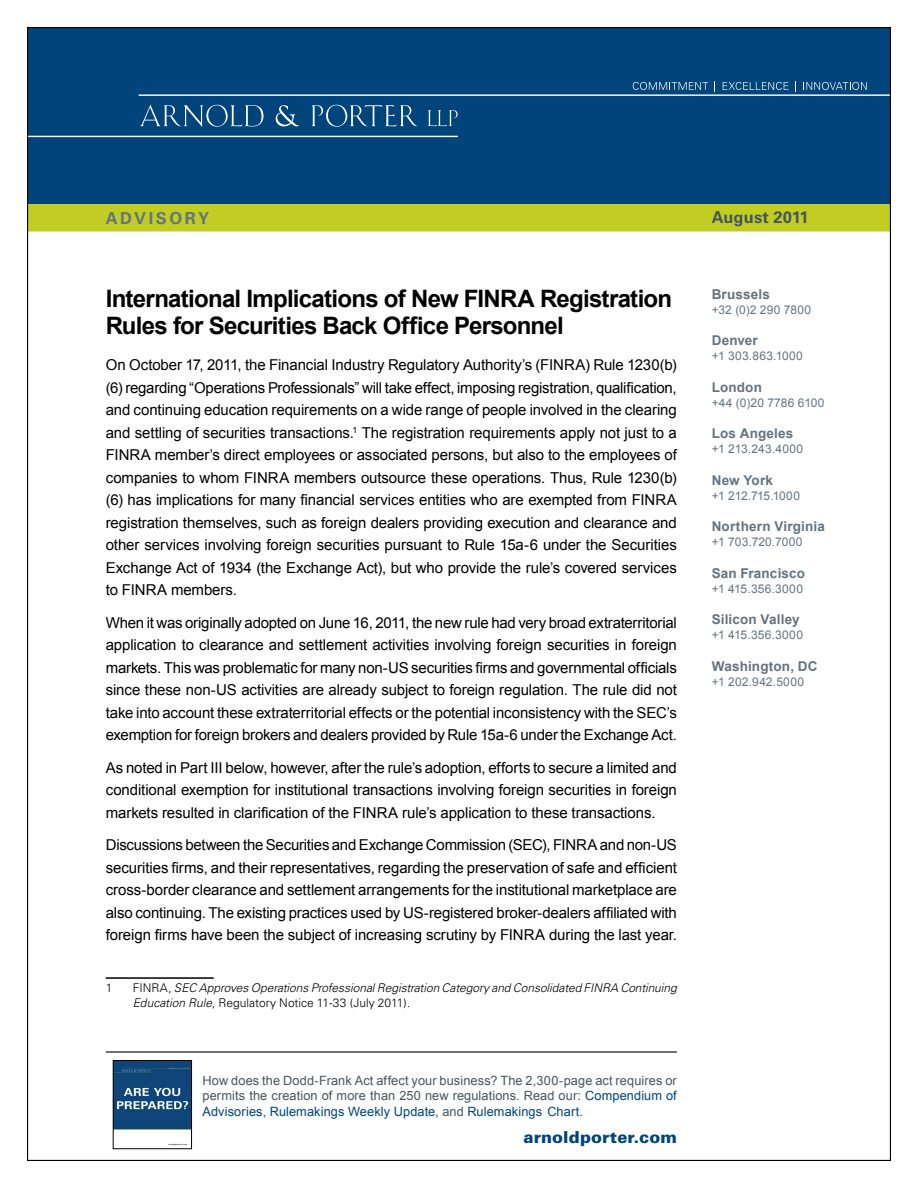
<style>
.page{position:relative;width:918px;height:1188px;background:#fff}
.page>*{position:absolute;margin:0;border:0;box-sizing:border-box;transform-origin:0 0}
.t1{font:700 24px/27px "Arial";letter-spacing:-.03em;color:#000}
.t2{font:900 16.5px "Univers";letter-spacing:.005em;color:#00447c}
.t3{font:700 16.5px "Univers";color:#455560}
.t4{font:700 16.5px "Univers";letter-spacing:.155em;color:#64747f}
.t5{font:15px/22.5px "Arial";letter-spacing:-.01em;color:#000;text-align:justify}
.t6{font:700 13.5px "Arial";letter-spacing:.01em;color:#64747f}
.t7{font:12.75px/15.3px "Arial";letter-spacing:.01em;color:#455560;text-align:justify}
.t8{font:italic 300 12px/14.2px "Univers";letter-spacing:-.005em;color:#000}
.t9{font:12px "Arial";letter-spacing:.02em;color:#64747f}
.t10{font:12px "Arial";letter-spacing:-.02em;color:#64747f}
.t11{font:300 12px "Univers";color:#000}
.s1{font-style:normal}
.s2{color:#00447c}
.s3{color:#fff}
</style>
<div class="page">
<div style="left:27px;top:200px;width:864px;height:31px;background:#c2cd23"></div>
<div style="left:27px;top:27px;width:864px;height:177px;background:#00447c"></div>
<hr style="left:139px;top:94px;width:752px;height:2px;background:#fff">
<hr style="left:27px;top:136px;width:431px;height:1px;background:#fff">
<svg style="left:140px;top:105px;width:123px;height:22px"></svg>
<svg style="left:276px;top:105px;width:23px;height:21px"></svg>
<svg style="left:428px;top:110px;width:30px;height:16px"></svg>
<svg style="left:312px;top:105px;width:106px;height:22px"></svg>
<svg style="left:633px;top:82px;width:75px;height:8px"></svg>
<svg style="left:723px;top:82px;width:65px;height:8px"></svg>
<svg style="left:806px;top:82px;width:61px;height:8px"></svg>
<hr style="left:106px;top:1051px;width:571px;height:2px;background:#000">
<img style="left:115px;top:1062px;width:75px;height:84px">
<div style="left:113px;top:1060px;width:79px;height:89px;border:1px solid #000"></div>
<hr style="left:106px;top:977px;width:108px;height:2px;background:#000">
<p class="t4" style="left:106px;top:209px;width:105px">ADVISORY</p>
<p class="t3" style="left:712px;top:208px;width:99px">August 2011</p>
<h1 class="t1" style="left:106px;top:286px;width:568px">International Implications of New FINRA Registration<br>Rules for Securities Back Office Personnel</h1>
<p class="t5" style="left:106px;top:354px;width:573px">On October 17, 2011, the Financial Industry Regulatory Authority’s (FINRA) Rule 1230(b) (6) regarding “Operations Professionals” will take effect, imposing registration, qualification, and continuing education requirements on a wide range of people involved in the clearing and settling of securities transactions.<sup>1</sup> The registration requirements apply not just to a FINRA member’s direct employees or associated persons, but also to the employees of companies to whom FINRA members outsource these operations. Thus, Rule 1230(b) (6) has implications for many financial services entities who are exempted from FINRA registration themselves, such as foreign dealers providing execution and clearance and other services involving foreign securities pursuant to Rule 15a-6 under the Securities Exchange Act of 1934 (the Exchange Act), but who provide the rule’s covered services to FINRA members.</p>
<p class="t5" style="left:106px;top:611px;width:573px">When it was originally adopted on June 16, 2011, the new rule had very broad extraterritorial application to clearance and settlement activities involving foreign securities in foreign markets. This was problematic for many non-US securities firms and governmental officials since these non-US activities are already subject to foreign regulation. The rule did not take into account these extraterritorial effects or the potential inconsistency with the SEC’s exemption for foreign brokers and dealers provided by Rule 15a-6 under the Exchange Act.</p>
<p class="t5" style="left:106px;top:757px;width:573px">As noted in Part III below, however, after the rule’s adoption, efforts to secure a limited and conditional exemption for institutional transactions involving foreign securities in foreign markets resulted in clarification of the FINRA rule’s application to these transactions.</p>
<p class="t5" style="left:106px;top:834px;width:573px">Discussions between the Securities and Exchange Commission (SEC), FINRA and non-US securities firms, and their representatives, regarding the preservation of safe and efficient cross-border clearance and settlement arrangements for the institutional marketplace are also continuing. The existing practices used by US-registered broker-dealers affiliated with foreign firms have been the subject of increasing scrutiny by FINRA during the last year.</p>
<p class="t11" style="left:106px;top:981px;width:8px">1</p>
<p class="t8" style="left:133px;top:981px;width:546px"><span class="s1">FINRA,</span> SEC Approves Operations Professional Registration Category and Consolidated FINRA Continuing<br>Education Rule<span class="s1">, Regulatory Notice 11-33 (July 2011).</span></p>
<p class="t7" style="left:202px;top:1073px;width:476px">How does the Dodd-Frank Act affect your business? The 2,300-page act requires or permits the creation of more than 250 new regulations. Read our: <span class="s2">Compendium of Advisories, Rulemakings Weekly Update,</span> and <span class="s2">Rulemakings</span><span class="s3">-</span><span class="s2">Chart.</span></p>
<p class="t2" style="left:523px;top:1126px;width:155px">arnoldporter.com</p>
<p class="t6" style="left:712px;top:285px;width:60px">Brussels</p>
<p class="t9" style="left:712px;top:302px;width:101px">+32 (0)2 290 7800</p>
<p class="t6" style="left:712px;top:332px;width:48px">Denver</p>
<p class="t9" style="left:712px;top:348px;width:93px">+1 303.863.1000</p>
<p class="t6" style="left:712px;top:378px;width:52px">London</p>
<p class="t9" style="left:712px;top:395px;width:114px">+44 (0)20 7786 6100</p>
<p class="t6" style="left:712px;top:425px;width:83px">Los Angeles</p>
<p class="t9" style="left:712px;top:441px;width:93px">+1 213.243.4000</p>
<p class="t6" style="left:712px;top:471px;width:63px">New York</p>
<p class="t10" style="left:712px;top:488px;width:90px">+1 212.715.1000</p>
<p class="t6" style="left:712px;top:518px;width:115px">Northern Virginia</p>
<p class="t9" style="left:712px;top:534px;width:92px">+1 703.720.7000</p>
<p class="t6" style="left:712px;top:564px;width:95px">San Francisco</p>
<p class="t9" style="left:712px;top:581px;width:93px">+1 415.356.3000</p>
<p class="t6" style="left:712px;top:611px;width:90px">Silicon Valley</p>
<p class="t9" style="left:712px;top:627px;width:93px">+1 415.356.3000</p>
<p class="t6" style="left:712px;top:657px;width:107px">Washington, DC</p>
<p class="t9" style="left:712px;top:674px;width:94px">+1 202.942.5000</p>
</div>
